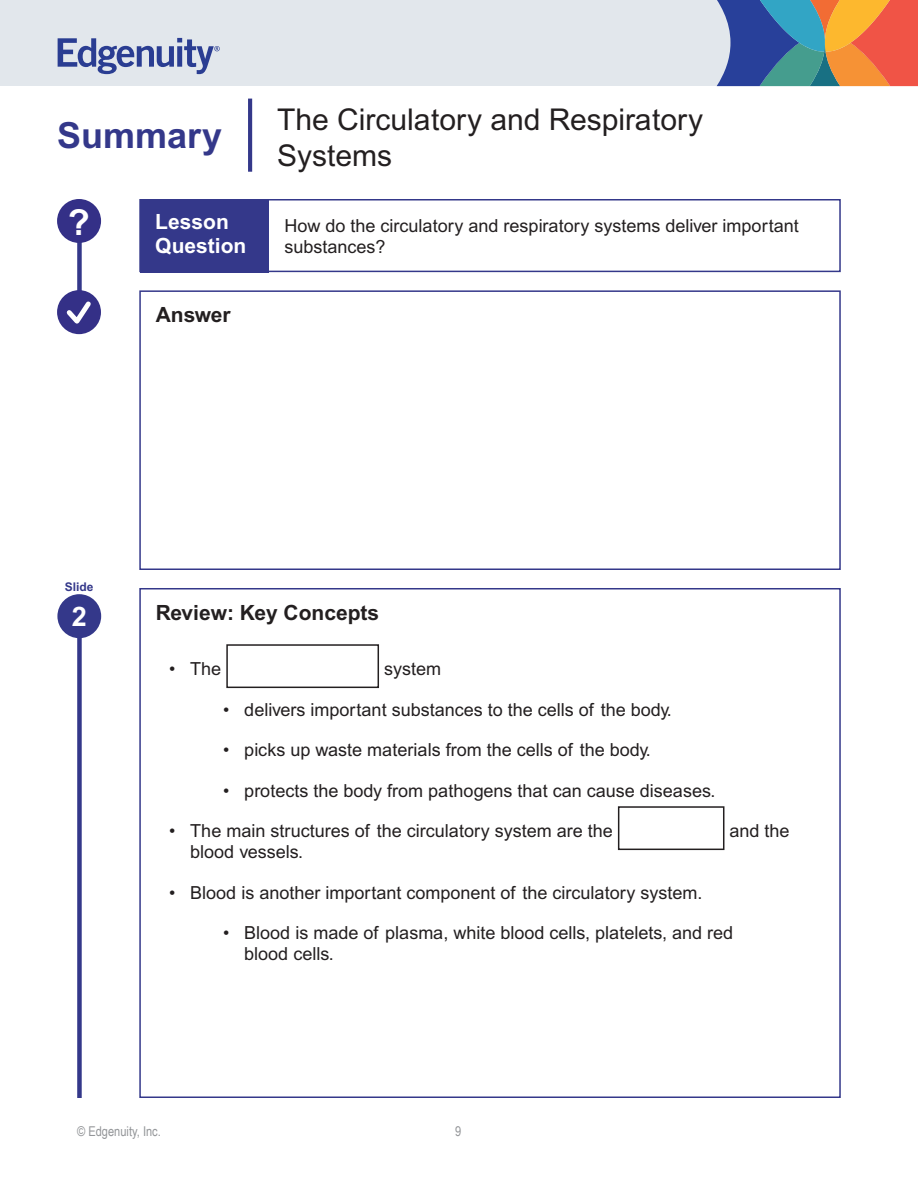
<style>
.page{position:relative;width:918px;height:1188px;background:#fff}
.page>*{position:absolute;margin:0;border:0;box-sizing:border-box;transform-origin:0 0}
.t1{font:700 36px "Arial MT Pro";color:#34388a}
.t2{font:700 36px "Arial";color:#fff}
.t3{font:30px/36px "Arial MT Pro";color:#231f20}
.t4{font:700 27px "Arial MT Pro";color:#fff}
.t5{font:700 21px "Arial MT Pro";color:#231f20}
.t6{font:700 21px/24px "Arial MT Pro";color:#fff}
.t7{font:18px/21px "Arial MT Pro";color:#231f20}
.t8{font:13.5px "Arial Narrow";color:#939598}
.t9{font:700 12px "Arial MT Pro";color:#34388a}
</style>
<div class="page">
<div style="left:0;top:0;width:918px;height:86px;background:#e2e7ec"></div>
<svg style="left:716px;top:0;width:202px;height:86px;background:#937976"></svg>
<hr style="left:248px;top:99px;width:4px;height:73px;background:#34388a">
<div style="left:77px;top:616px;width:5px;height:482px;background:#34388a"></div>
<div style="left:57px;top:594px;width:44px;height:44px;background:#34388a;border-radius:50%"></div>
<div style="left:226px;top:644px;width:153px;height:44px;border:2px solid #231f20"></div>
<div style="left:618px;top:806px;width:106px;height:44px;border:2px solid #231f20"></div>
<div style="left:139px;top:588px;width:702px;height:510px;border:2px solid #34388a"></div>
<div style="left:139px;top:290px;width:702px;height:280px;border:2px solid #34388a"></div>
<div style="left:139px;top:199px;width:702px;height:73px;border:2px solid #34388a"></div>
<div style="left:140px;top:199px;width:129px;height:73px;background:#34388a"></div>
<div style="left:77px;top:214px;width:5px;height:108px;background:#34388a"></div>
<div style="left:57px;top:290px;width:44px;height:44px;background:#343087;border-radius:50%"></div>
<svg style="left:64px;top:301px;width:31px;height:28px"></svg>
<div style="left:57px;top:199px;width:44px;height:44px;background:#343087;border-radius:50%"></div>
<svg style="left:58px;top:38px;width:162px;height:36px"></svg>
<h1 class="t1" style="left:57px;top:114px;width:167px">Summary</h1>
<h2 class="t3" style="left:277px;top:103px;width:428px">The Circulatory and Respiratory<br>Systems</h2>
<h1 class="t2" style="left:68px;top:198px;width:23px">?</h1>
<p class="t6" style="left:155px;top:211px;width:93px">Lesson<br>Question</p>
<p class="t7" style="left:285px;top:216px;width:516px">How do the circulatory and respiratory systems deliver important substances?</p>
<p class="t5" style="left:156px;top:302px;width:76px">Answer</p>
<p class="t9" style="left:65px;top:580px;width:30px">Slide</p>
<h3 class="t4" style="left:72px;top:601px;width:17px">2</h3>
<p class="t5" style="left:156px;top:600px;width:225px">Review: Key Concepts</p>
<p class="t7" style="left:169px;top:659px;width:54px">• The</p>
<p class="t7" style="left:384px;top:659px;width:59px">system</p>
<p class="t7" style="left:223px;top:700px;width:450px">• delivers important substances to the cells of the body.</p>
<p class="t7" style="left:223px;top:740px;width:429px">• picks up waste materials from the cells of the body.</p>
<p class="t7" style="left:223px;top:781px;width:494px">• protects the body from pathogens that can cause diseases.</p>
<p class="t7" style="left:169px;top:821px;width:445px">• The main structures of the circulatory system are the</p>
<p class="t7" style="left:729px;top:821px;width:62px">and the</p>
<p class="t7" style="left:190px;top:842px;width:114px">blood vessels.</p>
<p class="t7" style="left:169px;top:883px;width:535px">• Blood is another important component of the circulatory system.</p>
<p class="t7" style="left:244px;top:923px;width:490px;text-indent:-21px">• Blood is made of plasma, white blood cells, platelets, and red blood cells.</p>
<p class="t8" style="left:77px;top:1122px;width:85px">© Edgenuity, Inc.</p>
<p class="t8" style="left:455px;top:1122px;width:8px">9</p>
</div>
